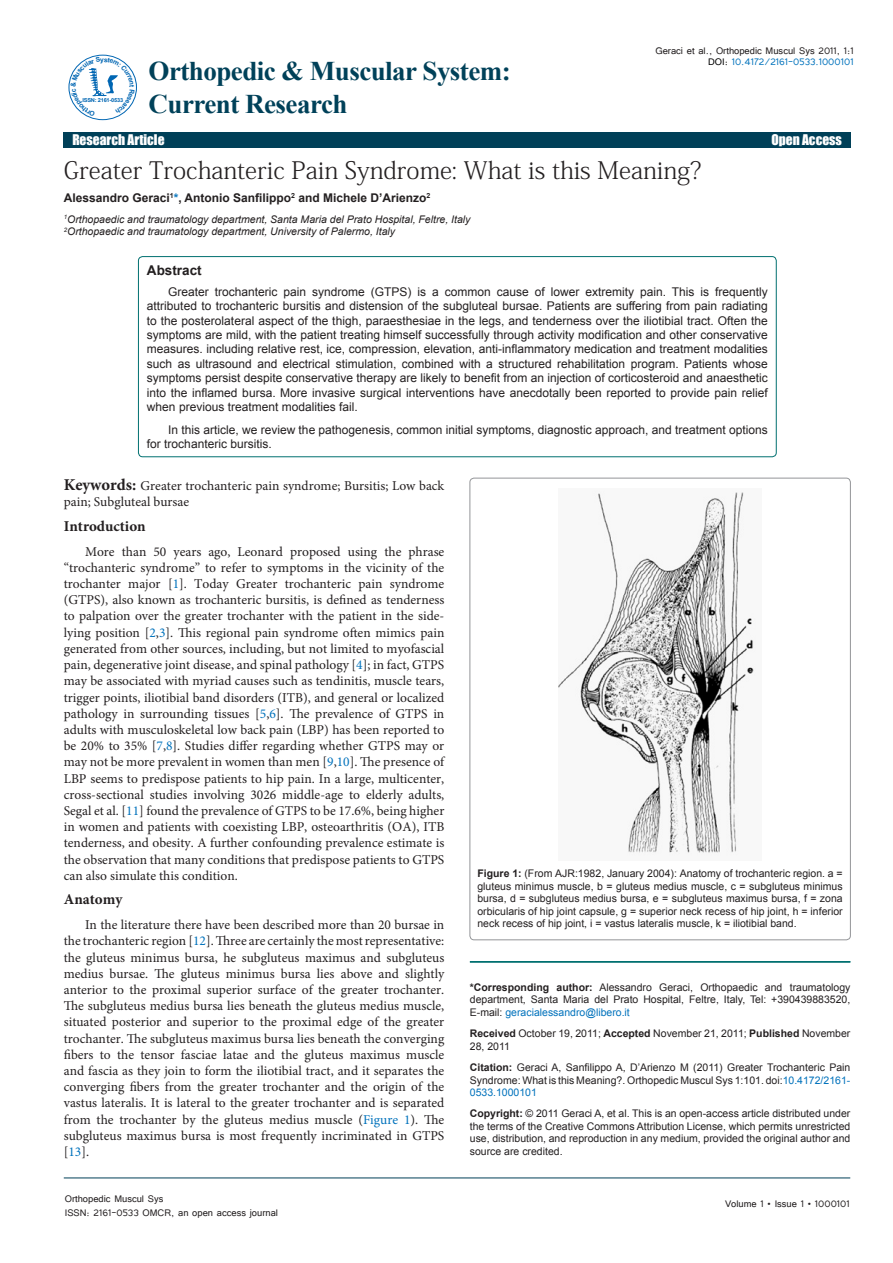
<style>
.page{position:relative;width:893px;height:1263px;background:#fff}
.page>*{position:absolute;margin:0;border:0;box-sizing:border-box;transform-origin:0 0}
.t1{font:700 27px "Times New Roman";letter-spacing:-.02em;color:#004159}
.t2{font:24px "Adobe Fangsong Std";color:#231f20}
.t3{font:700 15px "Minion Pro";color:#231f20}
.t4{font:13.5px/16.2px "Minion Pro";color:#231f20;text-align:justify}
.t5{font:13.5px "Impact";color:#fff}
.t6{font:700 13.5px "Arial";color:#231f20}
.t7{font:12px/14.4px "Arial";color:#231f20;text-align:justify}
.t8{font:12px/11.1px "Tunga";color:#231f20;text-align:right}
.t9{font:700 12px "Arial";color:#231f20}
.t10{font:10.5px/12.6px "Arial";color:#231f20;text-align:justify}
.t11{font:italic 10.5px/12.6px "Arial";color:#231f20}
.t12{font:700 5.4px "Arial";letter-spacing:-.04em;color:#0066b3;scale:1.05 1}
.s1{color:#000}
.s2{color:#0072bc}
.s3{font-weight:700;font-size:16.5px}
.s4{font-weight:700}
</style>
<div class="page">
<div style="left:64px;top:132px;width:787px;height:15px;background:#004058"></div>
<hr style="left:64px;top:1178px;width:786px;height:1px;background:#004058">
<div style="left:138px;top:257px;width:638px;height:200px;border:1px solid #007070;border-radius:4px"></div>
<hr style="left:470px;top:962px;width:380px;height:1px;background:#007070">
<img style="left:559px;top:492px;width:195px;height:361px">
<div style="left:69px;top:55px;width:68px;height:65px;border:1px solid #0066b3;border-radius:50%"></div>
<svg style="left:71px;top:57px;width:64px;height:60px"></svg>
<p class="t12" style="left:82px;top:96px;width:40px">ISSN: 2161-0533</p>
<h1 class="t1" style="left:149px;top:53px;width:364px">Orthopedic &amp; Muscular System:</h1>
<h1 class="t1" style="left:149px;top:85px;width:201px">Current Research</h1>
<p class="t8" style="left:655px;top:45px;width:200px">Geraci et al., Orthopedic Muscul Sys 2011, 1:1<br><span class="s1">DOI:</span> <span class="s2">10.4172/2161-0533.1000101</span></p>
<p class="t5" style="left:72px;top:129px;width:94px">Research Article</p>
<p class="t5" style="left:771px;top:129px;width:72px">Open Access</p>
<h2 class="t2" style="left:64px;top:155px;width:639px">Greater Trochanteric Pain Syndrome: What is this Meaning?</h2>
<p class="t9" style="left:64px;top:189px;width:368px">Alessandro Geraci<sup>1</sup><span class="s2">*</span>, Antonio Sanfilippo<sup>2</sup> and Michele D’Arienzo<sup>2</sup></p>
<p class="t11" style="left:64px;top:213px;width:408px"><sup>1</sup>Orthopaedic and traumatology department, Santa Maria del Prato Hospital, Feltre, Italy<br><sup>2</sup>Orthopaedic and traumatology department, University of Palermo, Italy</p>
<p class="t6" style="left:147px;top:261px;width:56px">Abstract</p>
<p class="t7" style="left:147px;top:284px;width:622px;text-indent:21px">Greater trochanteric pain syndrome (GTPS) is a common cause of lower extremity pain. This is frequently attributed to trochanteric bursitis and distension of the subgluteal bursae. Patients are suffering from pain radiating to the posterolateral aspect of the thigh, paraesthesiae in the legs, and tenderness over the iliotibial tract. Often the symptoms are mild, with the patient treating himself successfully through activity modification and other conservative measures. including relative rest, ice, compression, elevation, anti-inflammatory medication and treatment modalities such as ultrasound and electrical stimulation, combined with a structured rehabilitation program. Patients whose symptoms persist despite conservative therapy are likely to benefit from an injection of corticosteroid and anaesthetic into the inflamed bursa. More invasive surgical interventions have anecdotally been reported to provide pain relief when previous treatment modalities fail.</p>
<p class="t7" style="left:147px;top:423px;width:622px;text-indent:21px">In this article, we review the pathogenesis, common initial symptoms, diagnostic approach, and treatment options for trochanteric bursitis.</p>
<p class="t4" style="left:64px;top:478px;width:382px"><span class="s3">Keywords:</span> Greater trochanteric pain syndrome; Bursitis; Low back pain; Subgluteal bursae</p>
<p class="t3" style="left:64px;top:516px;width:83px">Introduction</p>
<p class="t4" style="left:64px;top:543px;width:382px;text-indent:21px">More than 50 years ago, Leonard proposed using the phrase “trochanteric syndrome” to refer to symptoms in the vicinity of the trochanter major [<span class="s2">1</span>]. Today Greater trochanteric pain syndrome (GTPS), also known as trochanteric bursitis, is defined as tenderness to palpation over the greater trochanter with the patient in the side&shy;lying position [<span class="s2">2</span>,<span class="s2">3</span>]. This regional pain syndrome often mimics pain generated from other sources, including, but not limited to myofascial pain, degenerative joint disease, and spinal pathology [<span class="s2">4</span>]; in fact, GTPS may be associated with myriad causes such as tendinitis, muscle tears, trigger points, iliotibial band disorders (ITB), and general or localized pathology in surrounding tissues [<span class="s2">5</span>,<span class="s2">6</span>]. The prevalence of GTPS in adults with musculoskeletal low back pain (LBP) has been reported to be 20% to 35% [<span class="s2">7</span>,<span class="s2">8</span>]. Studies differ regarding whether GTPS may or may not be more prevalent in women than men [<span class="s2">9</span>,<span class="s2">10</span>]. The presence of LBP seems to predispose patients to hip pain. In a large, multicenter, cross-sectional studies involving 3026 middle-age to elderly adults, Segal et al. [<span class="s2">11</span>] found the prevalence of GTPS to be 17.6%, being higher in women and patients with coexisting LBP, osteoarthritis (OA), ITB tenderness, and obesity. A further confounding prevalence estimate is the observation that many conditions that predispose patients to GTPS can also simulate this condition.</p>
<p class="t3" style="left:64px;top:889px;width:60px">Anatomy</p>
<p class="t4" style="left:64px;top:917px;width:382px;text-indent:21px">In the literature there have been described more than 20 bursae in the trochanteric region [<span class="s2">12</span>]. Three are certainly the most representative: the gluteus minimus bursa, he subgluteus maximus and subgluteus medius bursae. The gluteus minimus bursa lies above and slightly anterior to the proximal superior surface of the greater trochanter.<br>The subgluteus medius bursa lies beneath the gluteus medius muscle, situated posterior and superior to the proximal edge of the greater trochanter. The subgluteus maximus bursa lies beneath the converging fibers to the tensor fasciae latae and the gluteus maximus muscle and fascia as they join to form the iliotibial tract, and it separates the converging fibers from the greater trochanter and the origin of the vastus lateralis. It is lateral to the greater trochanter and is separated from the trochanter by the gluteus medius muscle (<span class="s2">Figure 1</span>). The subgluteus maximus bursa is most frequently incriminated in GTPS [<span class="s2">13</span>].</p>
<p class="t8" style="left:65px;top:1190px;width:215px;line-height:14.4px;text-align:left">Orthopedic Muscul Sys<br>ISSN: 2161-0533 OMCR, an open access journal</p>
<p class="t10" style="left:477px;top:867px;width:367px"><span class="s4">Figure 1:</span> (From AJR:1982, January 2004): Anatomy of trochanteric region. a = gluteus minimus muscle, b = gluteus medius muscle, c = subgluteus minimus bursa, d = subgluteus medius bursa, e = subgluteus maximus bursa, f = zona orbicularis of hip joint capsule, g = superior neck recess of hip joint, h = inferior neck recess of hip joint, i = vastus lateralis muscle, k = iliotibial band.</p>
<p class="t10" style="left:470px;top:981px;width:382px"><span class="s4">*Corresponding author:</span> Alessandro Geraci, Orthopaedic and traumatology department, Santa Maria del Prato Hospital, Feltre, Italy, Tel: +390439883520, E-mail: <span class="s2">geracialessandro@libero.it</span></p>
<p class="t10" style="left:470px;top:1027px;width:382px"><span class="s4">Received</span> October 19, 2011; <span class="s4">Accepted</span> November 21, 2011; <span class="s4">Published</span> November<br>28, 2011</p>
<p class="t10" style="left:470px;top:1061px;width:382px"><span class="s4">Citation:</span> Geraci A, Sanfilippo A, D’Arienzo M (2011) Greater Trochanteric Pain Syndrome: What is this Meaning?. Orthopedic Muscul Sys 1:101. doi:<span class="s2">10.4172/2161- 0533.1000101</span></p>
<p class="t10" style="left:470px;top:1107px;width:382px"><span class="s4">Copyright:</span> © 2011 Geraci A, et al. This is an open-access article distributed under the terms of the Creative Commons Attribution License, which permits unrestricted use, distribution, and reproduction in any medium, provided the original author and source are credited.</p>
<p class="t8" style="left:725px;top:1198px;width:126px">Volume 1 • Issue 1 • 1000101</p>
</div>
